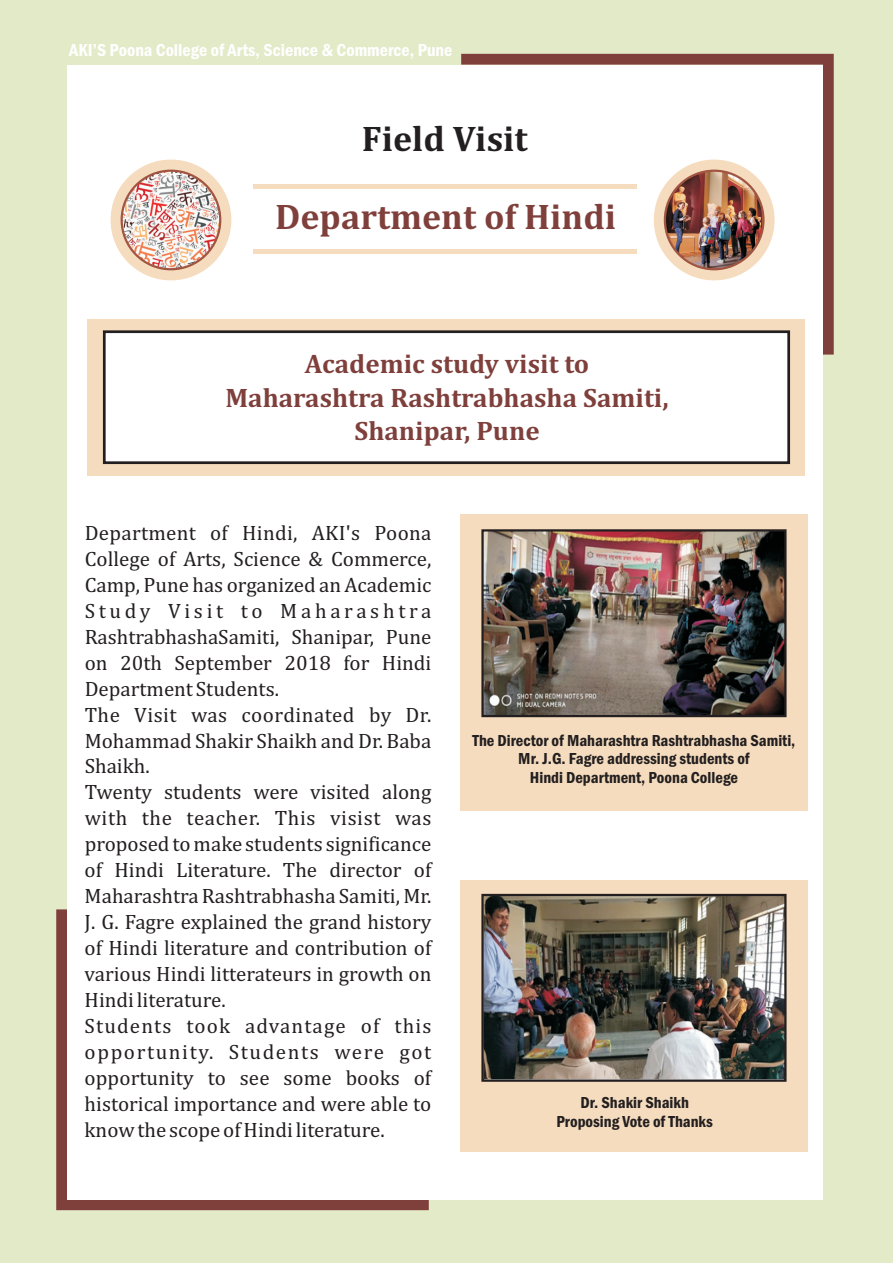
<style>
.page{position:relative;width:893px;height:1263px;background:#e3eac7}
.page>*{position:absolute;margin:0;border:0;box-sizing:border-box;transform-origin:0 0}
.t1{font:700 36px "Cambria";color:#7f403c}
.t2{font:700 36px "Cambria";color:#231f20}
.t3{font:700 27px/33.3px "Cambria";color:#7f403c;text-align:center}
.t4{font:21px/26px "Cambria";color:#231f20}
.t5{font:600 condensed 18px "Franklin Gothic";color:#fff}
.t6{font:600 condensed 16.5px/18.8px "Franklin Gothic";color:#231f20;text-align:center}
</style>
<div class="page">
<svg style="left:461px;top:54px;width:373px;height:301px;background:#814440"></svg>
<svg style="left:56px;top:909px;width:373px;height:301px;background:#864b47"></svg>
<div style="left:67px;top:65px;width:756px;height:1134px;background:#fff"></div>
<div style="left:88px;top:319px;width:717px;height:156px;background:#f5dcbe"></div>
<div style="left:102px;top:330px;width:689px;height:135px;background:#fff"></div>
<div style="left:460px;top:514px;width:348px;height:297px;background:#f5dcbe"></div>
<img style="left:484px;top:532px;width:299px;height:182px">
<div style="left:481px;top:529px;width:305px;height:188px;border:2px solid #231f20"></div>
<div style="left:460px;top:880px;width:348px;height:272px;background:#f5dcbe"></div>
<img style="left:484px;top:897px;width:299px;height:182px">
<div style="left:481px;top:894px;width:305px;height:188px;border:2px solid #231f20"></div>
<div style="left:111px;top:160px;width:120px;height:120px;background:#f5dcbe;border-radius:50%"></div>
<img style="left:122px;top:171px;width:98px;height:98px;border-radius:50%">
<div style="left:121px;top:170px;width:100px;height:100px;border:2px solid #a25641;border-radius:50%"></div>
<div style="left:654px;top:160px;width:121px;height:120px;background:#f5dcbe;border-radius:50%"></div>
<img style="left:665px;top:171px;width:98px;height:98px;border-radius:50%">
<div style="left:664px;top:170px;width:101px;height:100px;border:2px solid #a25641;border-radius:50%"></div>
<hr style="left:253px;top:185px;width:384px;height:4px;background:#f5dcbe">
<div style="left:253px;top:249px;width:384px;height:5px;background:#f5dcbe"></div>
<p class="t5" style="left:69px;top:44px;width:385px">AKI’S Poona College of Arts, Science &amp; Commerce, Pune</p>
<h1 class="t2" style="left:362px;top:123px;width:167px">Field Visit</h1>
<h1 class="t1" style="left:275px;top:201px;width:343px">Department of Hindi</h1>
<p class="t3" style="left:225px;top:349px;width:445px">Academic study visit to<br>Maharashtra Rashtrabhasha Samiti,<br>Shanipar, Pune</p>
<p class="t4" style="left:85px;top:521px;width:348px">Department of Hindi, AKI's Poona College of Arts, Science &amp; Commerce, Camp, Pune has organized an Academic Study Visit to Maharashtra RashtrabhashaSamiti, Shanipar, Pune on 20th September 2018 for Hindi Department Students.<br>The Visit was coordinated by Dr.<br>Mohammad Shakir Shaikh and Dr. Baba Shaikh.<br>Twenty students were visited along with the teacher. This visist was proposed to make students significance of Hindi Literature. The director of Maharashtra Rashtrabhasha Samiti, Mr.<br>J. G. Fagre explained the grand history of Hindi literature and contribution of various Hindi litterateurs in growth on Hindi literature.<br>Students took advantage of this opportunity. Students were got opportunity to see some books of historical importance and were able to know the scope of Hindi literature.</p>
<p class="t6" style="left:473px;top:732px;width:324px">The Director of Maharashtra Rashtrabhasha Samiti,<br>Mr. J.G. Fagre addressing students of<br>Hindi Department, Poona College</p>
<p class="t6" style="left:556px;top:1095px;width:158px">Dr. Shakir Shaikh<br>Proposing Vote of Thanks</p>
</div>
